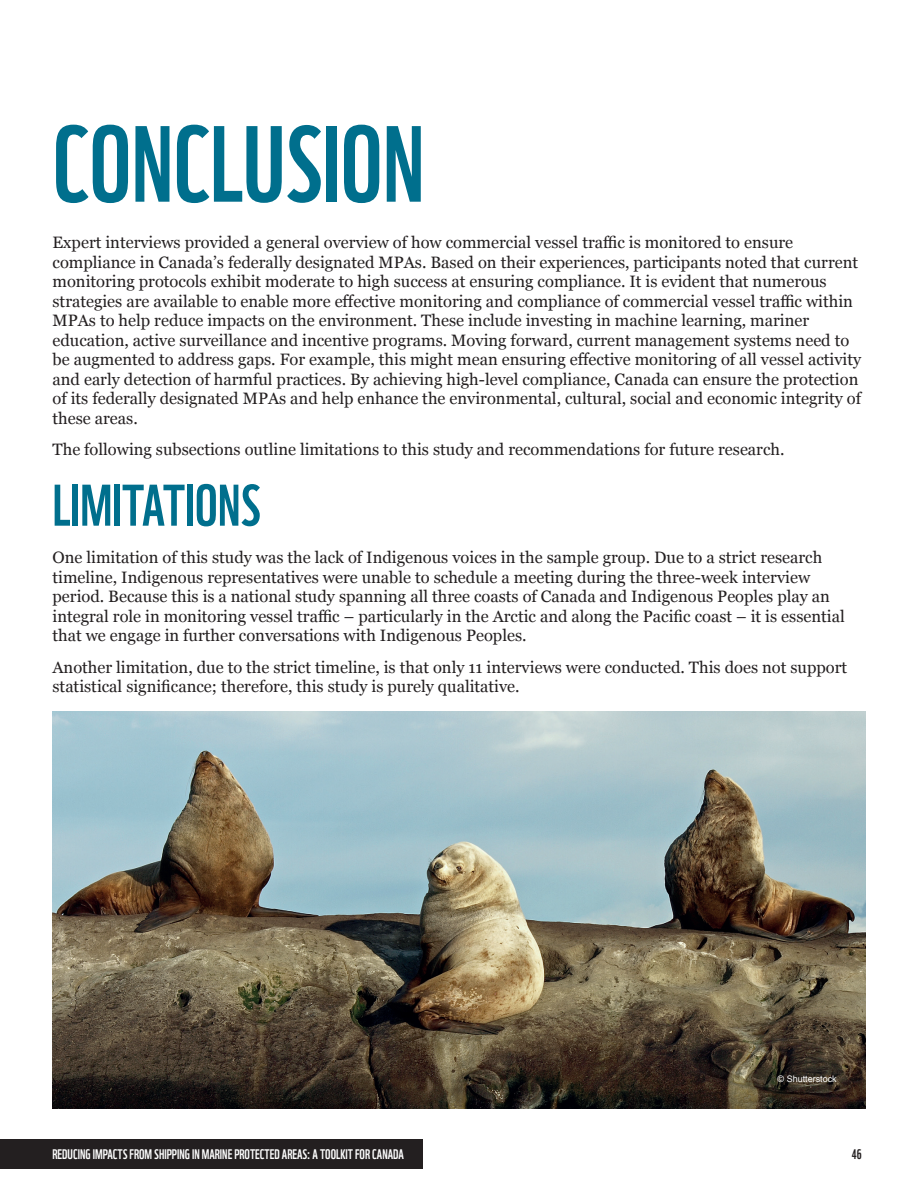
<style>
.page{position:relative;width:918px;height:1188px;background:#fff}
.page>*{position:absolute;margin:0;border:0;box-sizing:border-box;transform-origin:0 0}
.t1{font:105px "WWF";color:#006f8d}
.t2{font:57px "WWF";color:#006f8d}
.t3{font:16.5px/19.5px "Georgia";color:#231f20}
.t4{font:13.5px "WWF";color:#fff}
.t5{font:13.5px "WWF";color:#231f20}
.t6{font:9px "Arial";color:#fff}
</style>
<div class="page">
<div style="left:0;top:1139px;width:423px;height:30px;background:#231f20"></div>
<img style="left:52px;top:711px;width:814px;height:397px">
<h1 class="t1" style="left:53px;top:82px;width:374px">CONCLUSION</h1>
<p class="t3" style="left:53px;top:232px;width:810px">Expert interviews provided a general overview of how commercial vessel traffic is monitored to ensure compliance in Canada’s federally designated MPAs. Based on their experiences, participants noted that current monitoring protocols exhibit moderate to high success at ensuring compliance. It is evident that numerous strategies are available to enable more effective monitoring and compliance of commercial vessel traffic within MPAs to help reduce impacts on the environment. These include investing in machine learning, mariner education, active surveillance and incentive programs. Moving forward, current management systems need to be augmented to address gaps. For example, this might mean ensuring effective monitoring of all vessel activity and early detection of harmful practices. By achieving high-level compliance, Canada can ensure the protection of its federally designated MPAs and help enhance the environmental, cultural, social and economic integrity of these areas.</p>
<p class="t3" style="left:53px;top:439px;width:734px">The following subsections outline limitations to this study and recommendations for future research.</p>
<h2 class="t2" style="left:53px;top:461px;width:210px">LIMITATIONS</h2>
<p class="t3" style="left:53px;top:547px;width:794px">One limitation of this study was the lack of Indigenous voices in the sample group. Due to a strict research timeline, Indigenous representatives were unable to schedule a meeting during the three-week interview period. Because this is a national study spanning all three coasts of Canada and Indigenous Peoples play an integral role in monitoring vessel traffic – particularly in the Arctic and along the Pacific coast – it is essential that we engage in further conversations with Indigenous Peoples.</p>
<p class="t3" style="left:53px;top:657px;width:796px">Another limitation, due to the strict timeline, is that only 11 interviews were conducted. This does not support statistical significance; therefore, this study is purely qualitative.</p>
<p class="t6" style="left:778px;top:1073px;width:61px">© Shutterstock</p>
<p class="t4" style="left:53px;top:1144px;width:353px">REDUCING IMPACTS FROM SHIPPING IN MARINE PROTECTED AREAS: A TOOLKIT FOR CANADA</p>
<p class="t5" style="left:852px;top:1144px;width:11px">46</p>
</div>
